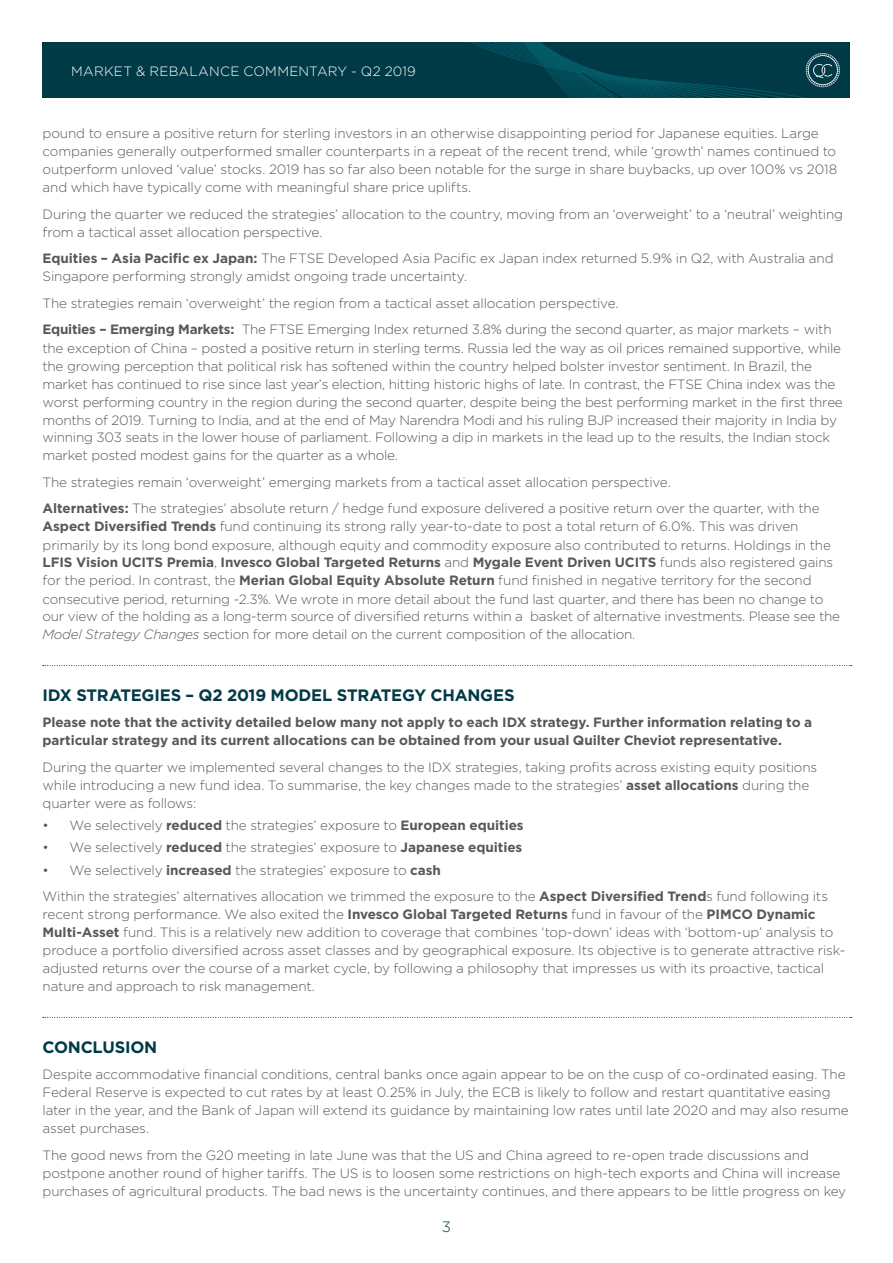
<style>
.page{position:relative;width:893px;height:1263px;background:#fff}
.page>*{position:absolute;margin:0;border:0;box-sizing:border-box;transform-origin:0 0}
.t1{font:700 16.5px "Gotham";letter-spacing:-.015em;color:#003a47}
.t2{font:300 15px "Gotham";color:#003a47}
.t3{font:300 13.5px/18px "Gotham";letter-spacing:-.015em;color:#57585a}
.t4{font:700 13.5px/18px "Gotham";letter-spacing:-.005em;color:#57585a}
.t5{font:300 13.5px "Gotham";letter-spacing:.015em;color:#fff}
.s1{font-weight:700}
.s2{font-style:italic}
</style>
<div class="page">
<svg style="left:43px;top:43px;width:807px;height:55px;background:#013d4a"></svg>
<svg style="left:43px;top:665px;width:809px;height:1px"></svg>
<svg style="left:43px;top:1017px;width:809px;height:1px"></svg>
<p class="t5" style="left:71px;top:63px;width:346px">MARKET &amp; REBALANCE COMMENTARY - Q2 2019</p>
<p class="t3" style="left:43px;top:124px;width:796px">pound to ensure a positive return for sterling investors in an otherwise disappointing period for Japanese equities. Large companies generally outperformed smaller counterparts in a repeat of the recent trend, while ‘growth’ names continued to outperform unloved ‘value’ stocks. 2019 has so far also been notable for the surge in share buybacks, up over 100% vs 2018 and which have typically come with meaningful share price uplifts.</p>
<p class="t3" style="left:43px;top:205px;width:802px">During the quarter we reduced the strategies’ allocation to the country, moving from an ‘overweight’ to a ‘neutral’ weighting from a tactical asset allocation perspective.</p>
<p class="t3" style="left:43px;top:249px;width:793px"><span class="s1">Equities – Asia Pacific ex Japan:</span> The FTSE Developed Asia Pacific ex Japan index returned 5.9% in Q2, with Australia and<br>Singapore performing strongly amidst ongoing trade uncertainty.</p>
<p class="t3" style="left:43px;top:289px;width:791px;line-height:26.5px">The strategies remain ‘overweight’ the region from a tactical asset allocation perspective.<br><span class="s1">Equities – Emerging Markets:</span> The FTSE Emerging Index returned 3.8% during the second quarter, as major markets – with</p>
<p class="t3" style="left:43px;top:338px;width:802px">the exception of China – posted a positive return in sterling terms. Russia led the way as oil prices remained supportive, while the growing perception that political risk has softened within the country helped bolster investor sentiment. In Brazil, the market has continued to rise since last year’s election, hitting historic highs of late. In contrast, the FTSE China index was the worst performing country in the region during the second quarter, despite being the best performing market in the first three months of 2019. Turning to India, and at the end of May Narendra Modi and his ruling BJP increased their majority in India by winning 303 seats in the lower house of parliament. Following a dip in markets in the lead up to the results, the Indian stock market posted modest gains for the quarter as a whole.</p>
<p class="t3" style="left:43px;top:468px;width:779px;line-height:26.5px">The strategies remain ‘overweight’ emerging markets from a tactical asset allocation perspective.<br><span class="s1">Alternatives:</span> The strategies’ absolute return / hedge fund exposure delivered a positive return over the quarter, with the</p>
<p class="t3" style="left:43px;top:517px;width:799px"><span class="s1">Aspect Diversified Trends</span> fund continuing its strong rally year-to-date to post a total return of 6.0%. This was driven primarily by its long bond exposure, although equity and commodity exposure also contributed to returns. Holdings in the <span class="s1">LFIS Vision UCITS Premia</span>, <span class="s1">Invesco Global Targeted Returns</span> and <span class="s1">Mygale Event Driven UCITS</span> funds also registered gains for the period. In contrast, the <span class="s1">Merian Global Equity Absolute Return</span> fund finished in negative territory for the second consecutive period, returning -2.3%. We wrote in more detail about the fund last quarter, and there has been no change to our view of the holding as a long-term source of diversified returns within a basket of alternative investments. Please see the <span class="s2">Model Strategy Changes</span> section for more detail on the current composition of the allocation.</p>
<p class="t1" style="left:43px;top:684px;width:474px">IDX STRATEGIES – Q2 2019 MODEL STRATEGY CHANGES</p>
<p class="t4" style="left:43px;top:714px;width:771px">Please note that the activity detailed below many not apply to each IDX strategy. Further information relating to a particular strategy and its current allocations can be obtained from your usual Quilter Cheviot representative.</p>
<p class="t3" style="left:43px;top:758px;width:776px">During the quarter we implemented several changes to the IDX strategies, taking profits across existing equity positions while introducing a new fund idea. To summarise, the key changes made to the strategies’ <span class="s1">asset allocations</span> during the quarter were as follows:</p>
<p class="t3" style="left:43px;top:816px;width:483px">• We selectively <span class="s1">reduced</span> the strategies’ exposure to <span class="s1">European equities</span></p>
<p class="t3" style="left:43px;top:838px;width:481px">• We selectively <span class="s1">reduced</span> the strategies’ exposure to <span class="s1">Japanese equities</span></p>
<p class="t3" style="left:43px;top:856px;width:787px;line-height:26.5px">• We selectively <span class="s1">increased</span> the strategies’ exposure to <span class="s1">cash<br></span>Within the strategies’ alternatives allocation we trimmed the exposure to the <span class="s1">Aspect Diversified Trend</span>s fund following its</p>
<p class="t3" style="left:43px;top:905px;width:804px">recent strong performance. We also exited the <span class="s1">Invesco Global Targeted Returns</span> fund in favour of the <span class="s1">PIMCO Dynamic Multi-Asset</span> fund. This is a relatively new addition to coverage that combines ‘top-down’ ideas with ‘bottom-up’ analysis to produce a portfolio diversified across asset classes and by geographical exposure. Its objective is to generate attractive risk&shy;adjusted returns over the course of a market cycle, by following a philosophy that impresses us with its proactive, tactical nature and approach to risk management.</p>
<p class="t1" style="left:43px;top:1036px;width:116px">CONCLUSION</p>
<p class="t3" style="left:43px;top:1065px;width:808px">Despite accommodative financial conditions, central banks once again appear to be on the cusp of co-ordinated easing. The Federal Reserve is expected to cut rates by at least 0.25% in July, the ECB is likely to follow and restart quantitative easing later in the year, and the Bank of Japan will extend its guidance by maintaining low rates until late 2020 and may also resume asset purchases.</p>
<p class="t3" style="left:43px;top:1146px;width:805px">The good news from the G20 meeting in late June was that the US and China agreed to re-open trade discussions and postpone another round of higher tariffs. The US is to loosen some restrictions on high-tech exports and China will increase purchases of agricultural products. The bad news is the uncertainty continues, and there appears to be little progress on key</p>
<p class="t2" style="left:442px;top:1218px;width:11px">3</p>
</div>
